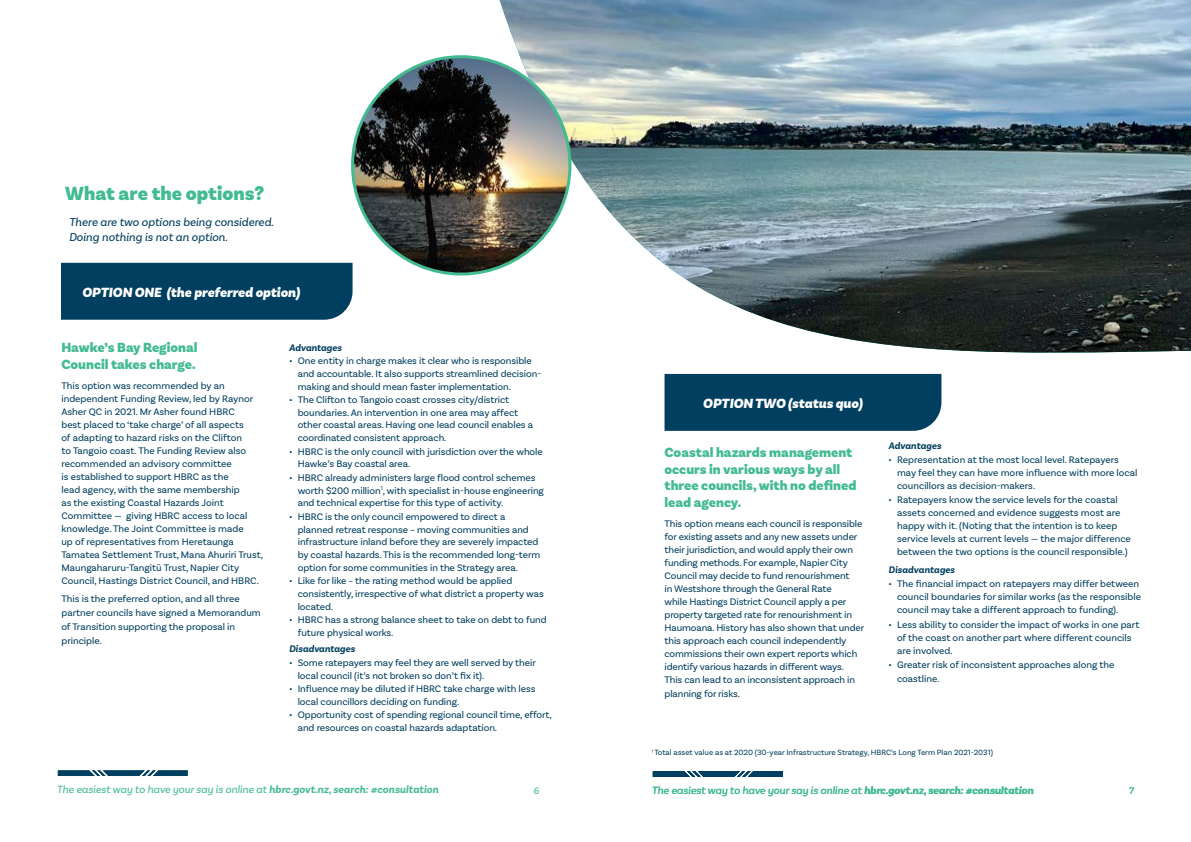
<style>
.page{position:relative;width:1191px;height:842px;background:#fff}
.page>*{position:absolute;margin:0;border:0;box-sizing:border-box;transform-origin:0 0}
.t1{font:900 20px "Basic Sans";color:#43bb90}
.t2{font:900 14px/16.8px "Basic Sans";color:#43bb90}
.t3{font:italic 900 14px "Basic Sans";color:#fff}
.t4{font:italic 12px/15px "Basic Sans";color:#003f5f}
.t5{font:italic 11px "Basic Sans";color:#43bb90}
.t6{font:10px/13px "Basic Sans";letter-spacing:-.005em;color:#003f5f}
.t7{font:italic 700 10px "Basic Sans";letter-spacing:-.005em;color:#003f5f}
.t8{font:italic 10px "Basic Sans";color:#43bb90}
.t9{font:8px "Basic Sans";color:#003f5f}
.s1{font-weight:700}
</style>
<div class="page">
<img style="left:500px;top:0;width:691px;height:353px">
<div style="left:61px;top:263px;width:291px;height:57px;background:#003f5f"></div>
<div style="left:664px;top:374px;width:277px;height:57px;background:#003f5f"></div>
<svg style="left:653px;top:771px;width:129px;height:6px"></svg>
<svg style="left:58px;top:770px;width:130px;height:6px"></svg>
<img style="left:352px;top:57px;width:218px;height:217px;border-radius:109px">
<h1 class="t1" style="left:65px;top:181px;width:201px">What are the options?</h1>
<p class="t4" style="left:69px;top:214px;width:206px">There are two options being considered.<br>Doing nothing is not an option.</p>
<h2 class="t3" style="left:82px;top:283px;width:219px">OPTION ONE (the preferred option)</h2>
<h2 class="t2" style="left:61px;top:339px;width:138px">Hawke’s Bay Regional<br>Council takes charge.</h2>
<p class="t6" style="left:61px;top:379px;width:203px">This option was recommended by an independent Funding Review, led by Raynor Asher QC in 2021. Mr Asher found HBRC<br>best placed to ‘take charge’ of all aspects<br>of adapting to hazard risks on the Clifton<br>to Tangoio coast. The Funding Review also recommended an advisory committee<br>is established to support HBRC as the<br>lead agency, with the same membership<br>as the existing Coastal Hazards Joint Committee — giving HBRC access to local knowledge. The Joint Committee is made<br>up of representatives from Heretaunga Tamatea Settlement Trust, Mana Ahuriri Trust, Maungaharuru-Tangitū Trust, Napier City Council, Hastings District Council, and HBRC.</p>
<p class="t6" style="left:61px;top:592px;width:201px;line-height:14px">This is the preferred option, and all three partner councils have signed a Memorandum of Transition supporting the proposal in principle.</p>
<p class="t7" style="left:289px;top:341px;width:54px">Advantages</p>
<p class="t6" style="left:298px;top:354px;width:245px;text-indent:-8px">• One entity in charge makes it clear who is responsible and accountable. It also supports streamlined decision&shy;making and should mean faster implementation.</p>
<p class="t6" style="left:298px;top:393px;width:237px;text-indent:-8px">• The Clifton to Tangoio coast crosses city/district boundaries. An intervention in one area may affect other coastal areas. Having one lead council enables a coordinated consistent approach.</p>
<p class="t6" style="left:298px;top:445px;width:246px;text-indent:-8px">• HBRC is the only council with jurisdiction over the whole<br>Hawke’s Bay coastal area.</p>
<p class="t6" style="left:298px;top:471px;width:248px;text-indent:-8px">• HBRC already administers large flood control schemes worth $200 million<sup>1</sup>, with specialist in-house engineering and technical expertise for this type of activity.</p>
<p class="t6" style="left:298px;top:510px;width:244px;text-indent:-8px">• HBRC is the only council empowered to direct a planned retreat response – moving communities and infrastructure inland before they are severely impacted by coastal hazards. This is the recommended long-term option for some communities in the Strategy area.</p>
<p class="t6" style="left:298px;top:574px;width:247px;text-indent:-8px">• Like for like – the rating method would be applied consistently, irrespective of what district a property was located.</p>
<p class="t6" style="left:298px;top:613px;width:250px;text-indent:-8px">• HBRC has a strong balance sheet to take on debt to fund future physical works.</p>
<p class="t7" style="left:289px;top:643px;width:67px">Disadvantages</p>
<p class="t6" style="left:298px;top:656px;width:240px;text-indent:-8px">• Some ratepayers may feel they are well served by their local council (it’s not broken so don’t fix it).</p>
<p class="t6" style="left:298px;top:682px;width:239px;text-indent:-8px">• Influence may be diluted if HBRC take charge with less local councillors deciding on funding.</p>
<p class="t6" style="left:298px;top:708px;width:256px;text-indent:-8px">• Opportunity cost of spending regional council time, effort, and resources on coastal hazards adaptation.</p>
<h2 class="t3" style="left:703px;top:395px;width:161px">OPTION TWO (status quo)</h2>
<h2 class="t2" style="left:664px;top:444px;width:193px">Coastal hazards management occurs in various ways by all three councils, with no defined lead agency.</h2>
<p class="t6" style="left:664px;top:517px;width:201px">This option means each council is responsible for existing assets and any new assets under their jurisdiction, and would apply their own funding methods. For example, Napier City Council may decide to fund renourishment<br>in Westshore through the General Rate<br>while Hastings District Council apply a per property targeted rate for renourishment in Haumoana. History has also shown that under this approach each council independently commissions their own expert reports which identify various hazards in different ways.<br>This can lead to an inconsistent approach in</p>
<p class="t6" style="left:664px;top:687px;width:77px">planning for risks.</p>
<p class="t7" style="left:888px;top:439px;width:54px">Advantages</p>
<p class="t6" style="left:897px;top:453px;width:242px;text-indent:-8px">• Representation at the most local level. Ratepayers may feel they can have more influence with more local councillors as decision-makers.</p>
<p class="t6" style="left:897px;top:493px;width:235px;text-indent:-8px">• Ratepayers know the service levels for the coastal assets concerned and evidence suggests most are happy with it. (Noting that the intention is to keep service levels at current levels — the major difference between the two options is the council responsible.)</p>
<p class="t7" style="left:888px;top:563px;width:68px">Disadvantages</p>
<p class="t6" style="left:897px;top:577px;width:245px;text-indent:-8px">• The financial impact on ratepayers may differ between council boundaries for similar works (as the responsible council may take a different approach to funding).</p>
<p class="t6" style="left:897px;top:618px;width:244px;text-indent:-8px">• Less ability to consider the impact of works in one part of the coast on another part where different councils are involved.</p>
<p class="t6" style="left:897px;top:657px;width:219px;line-height:14px;text-indent:-8px">• Greater risk of inconsistent approaches along the coastline.</p>
<p class="t9" style="left:651px;top:748px;width:343px"><sup>1</sup> Total asset value as at 2020 (30-year Infrastructure Strategy, HBRC’s Long Term Plan 2021-2031)</p>
<p class="t5" style="left:57px;top:783px;width:383px">The easiest way to have your say is online at <span class="s1">hbrc.govt.nz, search: #consultation</span></p>
<p class="t5" style="left:651px;top:784px;width:383px">The easiest way to have your say is online at <span class="s1">hbrc.govt.nz, search: #consultation</span></p>
<p class="t8" style="left:533px;top:785px;width:7px">6</p>
<p class="t8" style="left:1128px;top:785px;width:6px">7</p>
</div>
